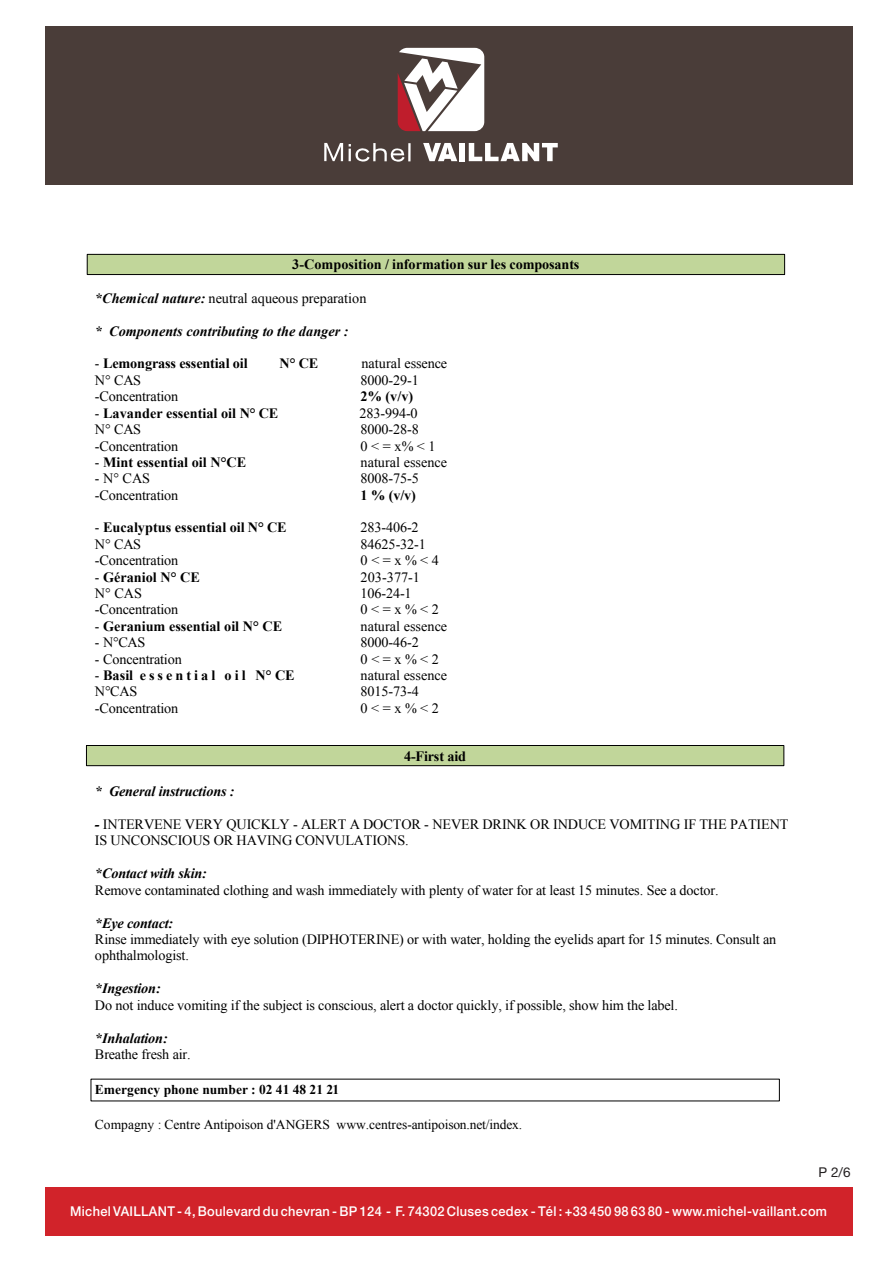
<style>
.page{position:relative;width:893px;height:1263px;background:#fff}
.page>*{position:absolute;margin:0;border:0;box-sizing:border-box;transform-origin:0 0}
.t1{font:14.25px/16.5px "Times New Roman";letter-spacing:-.01em;color:#000}
.t2{font:700 14.25px "Times New Roman";color:#000}
.t3{font:italic 700 14.25px "Times New Roman";color:#000}
.t4{font:700 14.25px "Times New Roman";letter-spacing:.21em;color:#000}
.t5{font:500 13.5px "Helvetica Neue";letter-spacing:.025em;color:#fff;scale:.95 1}
.t6{font:13.5px "Times New Roman";color:#000}
.t7{font:700 13.5px "Times New Roman";color:#000}
.t8{font:13.5px "Helvetica Neue";color:#231f20}
.s1{font-weight:700;font-style:italic}
.s2{font-weight:400}
</style>
<div class="page">
<div style="left:45px;top:27px;width:808px;height:158px;background:#4a3d39"></div>
<svg style="left:423px;top:143px;width:34px;height:18px"></svg>
<div style="left:460px;top:143px;width:5px;height:18px;background:#fff"></div>
<svg style="left:469px;top:143px;width:89px;height:18px"></svg>
<svg style="left:324px;top:143px;width:19px;height:18px"></svg>
<svg style="left:349px;top:143px;width:56px;height:19px"></svg>
<hr style="left:408px;top:143px;width:3px;height:18px;background:#fff">
<svg style="left:398px;top:48px;width:86px;height:83px"></svg>
<div style="left:45px;top:1187px;width:808px;height:49px;background:#d1232a"></div>
<div style="left:87px;top:254px;width:698px;height:21px;background:#c1d69a"></div>
<div style="left:87px;top:254px;width:698px;height:21px;border:1px solid #000"></div>
<div style="left:86px;top:745px;width:698px;height:21px;background:#c1d69a"></div>
<div style="left:86px;top:745px;width:698px;height:21px;border:1px solid #000"></div>
<p class="t2" style="left:292px;top:255px;width:289px">3-Composition / information sur les composants</p>
<p class="t1" style="left:95px;top:289px;width:273px"><span class="s1">*Chemical nature:</span> neutral aqueous preparation</p>
<p class="t3" style="left:95px;top:321px;width:255px">* Components contributing to the danger :</p>
<p class="t2" style="left:95px;top:354px;width:154px"><span class="s2">-</span> Lemongrass essential oil</p>
<p class="t2" style="left:279px;top:354px;width:40px">N° CE</p>
<p class="t1" style="left:361px;top:355px;width:87px">natural essence</p>
<p class="t1" style="left:95px;top:372px;width:48px">N° CAS</p>
<p class="t1" style="left:361px;top:372px;width:60px">8000-29-1</p>
<p class="t1" style="left:95px;top:388px;width:85px">-Concentration</p>
<p class="t2" style="left:361px;top:387px;width:54px">2% (v/v)</p>
<p class="t2" style="left:95px;top:403px;width:185px"><span class="s2">-</span> Lavander essential oil N° CE</p>
<p class="t1" style="left:359px;top:404px;width:60px">283-994-0</p>
<p class="t1" style="left:95px;top:421px;width:48px">N° CAS</p>
<p class="t1" style="left:361px;top:421px;width:60px">8000-28-8</p>
<p class="t1" style="left:95px;top:437px;width:85px">-Concentration</p>
<p class="t1" style="left:361px;top:437px;width:77px">0 &lt; = x% &lt; 1</p>
<p class="t2" style="left:95px;top:452px;width:153px"><span class="s2">-</span> Mint essential oil N°CE</p>
<p class="t1" style="left:360px;top:454px;width:88px">natural essence</p>
<p class="t1" style="left:95px;top:470px;width:57px">- N° CAS</p>
<p class="t1" style="left:361px;top:470px;width:60px">8008-75-5</p>
<p class="t1" style="left:95px;top:486px;width:85px">-Concentration</p>
<p class="t2" style="left:360px;top:485px;width:57px">1 % (v/v)</p>
<p class="t2" style="left:95px;top:518px;width:193px"><span class="s2">-</span> Eucalyptus essential oil N° CE</p>
<p class="t1" style="left:361px;top:519px;width:60px">283-406-2</p>
<p class="t1" style="left:95px;top:535px;width:48px">N° CAS</p>
<p class="t1" style="left:361px;top:535px;width:67px">84625-32-1</p>
<p class="t1" style="left:95px;top:552px;width:85px">-Concentration</p>
<p class="t1" style="left:361px;top:552px;width:80px">0&lt;= x%&lt;4</p>
<p class="t2" style="left:95px;top:567px;width:106px"><span class="s2">-</span> Géraniol N° CE</p>
<p class="t1" style="left:361px;top:568px;width:61px">203-377-1</p>
<p class="t1" style="left:95px;top:585px;width:49px">N° CAS</p>
<p class="t1" style="left:361px;top:585px;width:53px">106-24-1</p>
<p class="t1" style="left:95px;top:601px;width:85px">-Concentration</p>
<p class="t1" style="left:360px;top:601px;width:80px">0&lt;= x%&lt;2</p>
<p class="t2" style="left:95px;top:616px;width:189px"><span class="s2">-</span> Geranium essential oil N° CE</p>
<p class="t1" style="left:361px;top:617px;width:88px">natural essence</p>
<p class="t1" style="left:95px;top:634px;width:52px">- N°CAS</p>
<p class="t1" style="left:361px;top:634px;width:60px">8000-46-2</p>
<p class="t1" style="left:95px;top:650px;width:88px">- Concentration</p>
<p class="t1" style="left:361px;top:650px;width:80px">0&lt;= x%&lt;2</p>
<p class="t4" style="left:95px;top:665px;width:201px"><span class="s2">-</span>Basil essential oil N° CE</p>
<p class="t1" style="left:361px;top:667px;width:88px">natural essence</p>
<p class="t1" style="left:95px;top:683px;width:44px">N°CAS</p>
<p class="t1" style="left:361px;top:683px;width:60px">8015-73-4</p>
<p class="t1" style="left:95px;top:699px;width:85px">-Concentration</p>
<p class="t1" style="left:360px;top:699px;width:80px">0&lt;= x%&lt;2</p>
<p class="t2" style="left:404px;top:746px;width:64px">4-First aid</p>
<p class="t3" style="left:95px;top:781px;width:141px">* General instructions :</p>
<p class="t1" style="left:95px;top:815px;width:695px"><span class="s1">-</span> INTERVENE VERY QUICKLY - ALERT A DOCTOR - NEVER DRINK OR INDUCE VOMITING IF THE PATIENT<br>IS UNCONSCIOUS OR HAVING CONVULATIONS.</p>
<p class="t1" style="left:95px;top:865px;width:625px"><span class="s1">*Contact with skin:<br></span>Remove contaminated clothing and wash immediately with plenty of water for at least 15 minutes. See a doctor.</p>
<p class="t1" style="left:95px;top:914px;width:683px"><span class="s1">*Eye contact:<br></span>Rinse immediately with eye solution (DIPHOTERINE) or with water, holding the eyelids apart for 15 minutes. Consult an ophthalmologist.</p>
<p class="t1" style="left:95px;top:980px;width:584px"><span class="s1">*Ingestion:<br></span>Do not induce vomiting if the subject is conscious, alert a doctor quickly, if possible, show him the label.</p>
<p class="t1" style="left:95px;top:1029px;width:97px"><span class="s1">*Inhalation:<br></span>Breathe fresh air.</p>
<p class="t7" style="left:95px;top:1080px;width:246px">Emergency phone number : 02 41 48 21 21</p>
<p class="t6" style="left:95px;top:1115px;width:429px">Compagny : Centre Antipoison d'ANGERS www.centres-antipoison.net/index.</p>
<p class="t8" style="left:819px;top:1164px;width:34px">P 2/6</p>
<p class="t5" style="left:70px;top:1203px;width:798px">Michel VAILLANT - 4, Boulevard du chevran - BP 124 - F. 74302 Cluses cedex - Tél : +33 450 98 63 80 - www.michel-vaillant.com</p>
</div>
